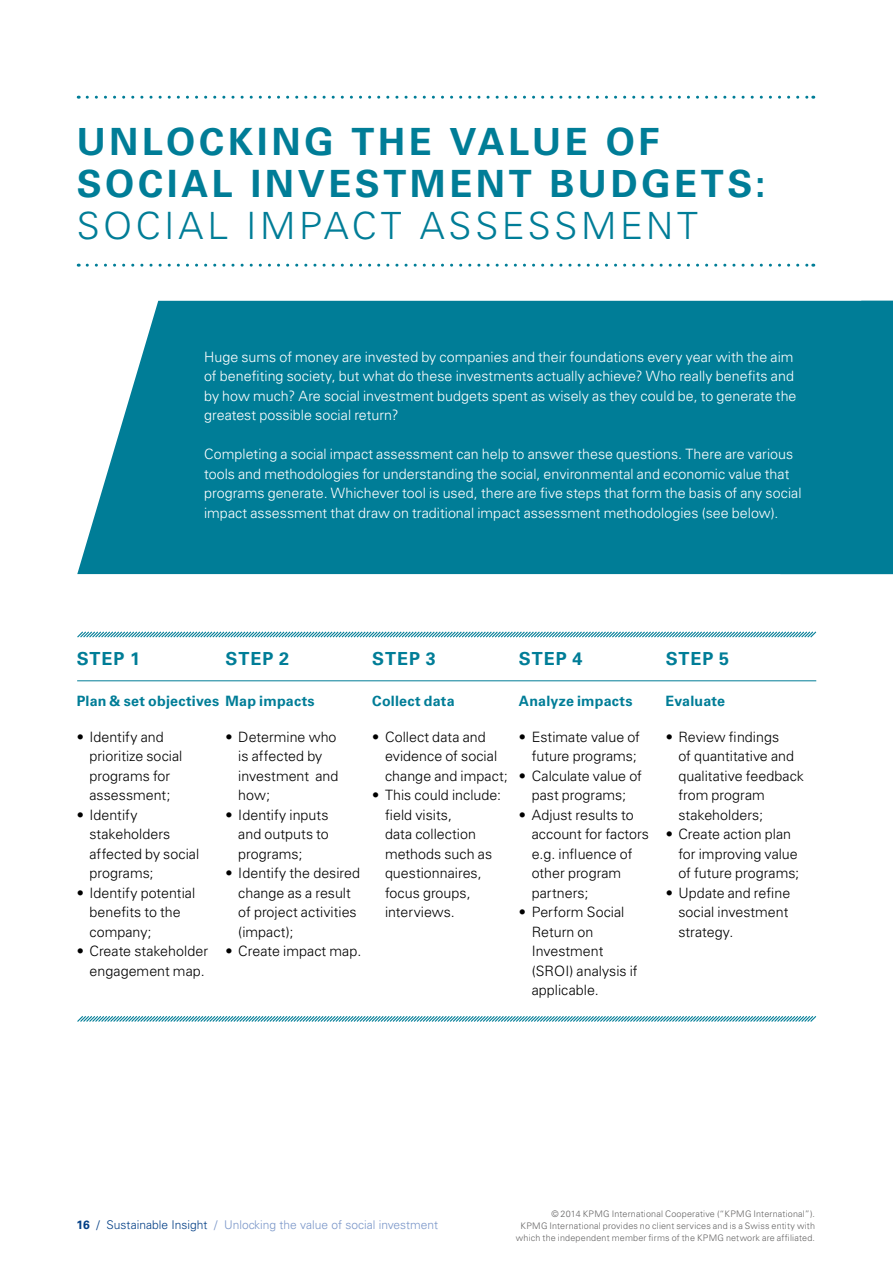
<style>
.page{position:relative;width:893px;height:1263px;background:#fff}
.page>*{position:absolute;margin:0;border:0;box-sizing:border-box;transform-origin:0 0}
.Intro_heading{font:700 37.5px/42px "Univers LT Std";letter-spacing:.095em;color:#007d97}
.Bodycopy_9_5pt{font:700 18px "Univers LT Std";letter-spacing:.05em;color:#007d97}
.t1{font:300 14.25px/19.5px "Univers LT Std";color:#000}
.Bodycopy_9_5pt-2{font:300 14.25px/19.5px "Univers LT Std";color:#fff}
.Bodycopy_9_5pt-3{font:700 14.25px "Univers LT Std";letter-spacing:.015em;color:#007d97}
.t2{font:300 12px "Univers LT Std";color:#7b97c9}
.t3{font:300 9px/12px "Univers LT Std";letter-spacing:.02em;color:#646363;text-align:right}
.s1{font-weight:300}
.s2{font-weight:700;color:#033f86}
.s3{color:#033f86}
</style>
<div class="page">
<svg style="left:87px;top:264px;width:727px;height:3px"></svg>
<svg style="left:87px;top:96px;width:727px;height:3px"></svg>
<svg style="left:77px;top:631px;width:740px;height:7px"></svg>
<hr style="left:77px;top:680px;width:739px;height:1px;background:#007d97">
<svg style="left:77px;top:1016px;width:740px;height:6px;background:#8ac3cf"></svg>
<div style="left:77px;top:301px;width:816px;height:273px;background:#007d97"></div>
<p class="Intro_heading" style="left:77px;top:121px;width:690px">UNLOCKING THE VALUE OF<br>SOCIAL INVESTMENT BUDGETS:<br><span class="s1">SOCIAL IMPACT ASSESSMENT</span></p>
<p class="Bodycopy_9_5pt-2" style="left:204px;top:347px;width:594px">Huge sums of money are invested by companies and their foundations every year with the aim of benefiting society, but what do these investments actually achieve? Who really benefits and by how much? Are social investment budgets spent as wisely as they could be, to generate the greatest possible social return?</p>
<p class="Bodycopy_9_5pt-2" style="left:204px;top:444px;width:599px">Completing a social impact assessment can help to answer these questions. There are various tools and methodologies for understanding the social, environmental and economic value that programs generate. Whichever tool is used, there are five steps that form the basis of any social impact assessment that draw on traditional impact assessment methodologies (see below).</p>
<p class="Bodycopy_9_5pt" style="left:77px;top:648px;width:65px">STEP 1</p>
<p class="Bodycopy_9_5pt" style="left:226px;top:648px;width:65px">STEP 2</p>
<p class="Bodycopy_9_5pt" style="left:372px;top:648px;width:65px">STEP 3</p>
<p class="Bodycopy_9_5pt" style="left:519px;top:648px;width:65px">STEP 4</p>
<p class="Bodycopy_9_5pt" style="left:666px;top:648px;width:65px">STEP 5</p>
<p class="Bodycopy_9_5pt-3" style="left:77px;top:693px;width:239px">Plan &amp; set objectives Map impacts</p>
<p class="Bodycopy_9_5pt-3" style="left:372px;top:693px;width:84px">Collect data</p>
<p class="Bodycopy_9_5pt-3" style="left:519px;top:693px;width:115px">Analyze impacts</p>
<p class="Bodycopy_9_5pt-3" style="left:666px;top:693px;width:61px">Evaluate</p>
<p class="t1" style="left:89px;top:727px;width:94px;text-indent:-13px">• Identify and prioritize social programs for assessment;</p>
<p class="t1" style="left:89px;top:805px;width:111px;text-indent:-13px">• Identify stakeholders affected by social programs;</p>
<p class="t1" style="left:89px;top:883px;width:107px;text-indent:-13px">• Identify potential benefits to the company;</p>
<p class="t1" style="left:77px;top:942px;width:133px;text-align:right">• Create stakeholder engagement map.</p>
<p class="t1" style="left:385px;top:727px;width:124px;text-indent:-13px">• Collect data and evidence of social change and impact;</p>
<p class="t1" style="left:385px;top:786px;width:118px;text-indent:-13px">• This could include: field visits,<br>data collection methods such as questionnaires, focus groups, interviews.</p>
<p class="t1" style="left:519px;top:727px;width:123px;text-align:right">• Estimate value of future programs;</p>
<p class="t1" style="left:519px;top:766px;width:125px;text-align:center">• Calculate value of past programs;</p>
<p class="t1" style="left:532px;top:805px;width:119px;text-indent:-13px">• Adjust results to account for factors e.g. influence of other program partners;</p>
<p class="t1" style="left:532px;top:903px;width:107px;text-indent:-13px">• Perform Social<br>Return on<br>Investment (SROI) analysis if applicable.</p>
<p class="t1" style="left:678px;top:727px;width:127px;text-indent:-13px">• Review findings<br>of quantitative and qualitative feedback from program stakeholders;</p>
<p class="t1" style="left:678px;top:825px;width:122px;text-indent:-13px">• Create action plan for improving value of future programs;</p>
<p class="t1" style="left:678px;top:883px;width:113px;text-indent:-13px">• Update and refine social investment strategy.</p>
<p class="t1" style="left:238px;top:727px;width:102px;text-indent:-13px">• Determine who is affected by investment and how;</p>
<p class="t1" style="left:238px;top:805px;width:92px;text-align:justify;text-indent:-13px">• Identify inputs and outputs to programs;</p>
<p class="t1" style="left:238px;top:864px;width:123px;text-indent:-13px">• Identify the desired change as a result of project activities (impact);</p>
<p class="t1" style="left:226px;top:942px;width:137px">• Create impact map.</p>
<p class="t2" style="left:77px;top:1217px;width:363px"><span class="s2">16</span> <span class="s3">/ Sustainable Insight</span> / Unlocking the value of social investment</p>
<p class="t3" style="left:516px;top:1208px;width:301px">© 2014 KPMG International Cooperative (“KPMG International”).<br>KPMG International provides no client services and is a Swiss entity with which the independent member firms of the KPMG network are affiliated.</p>
</div>
